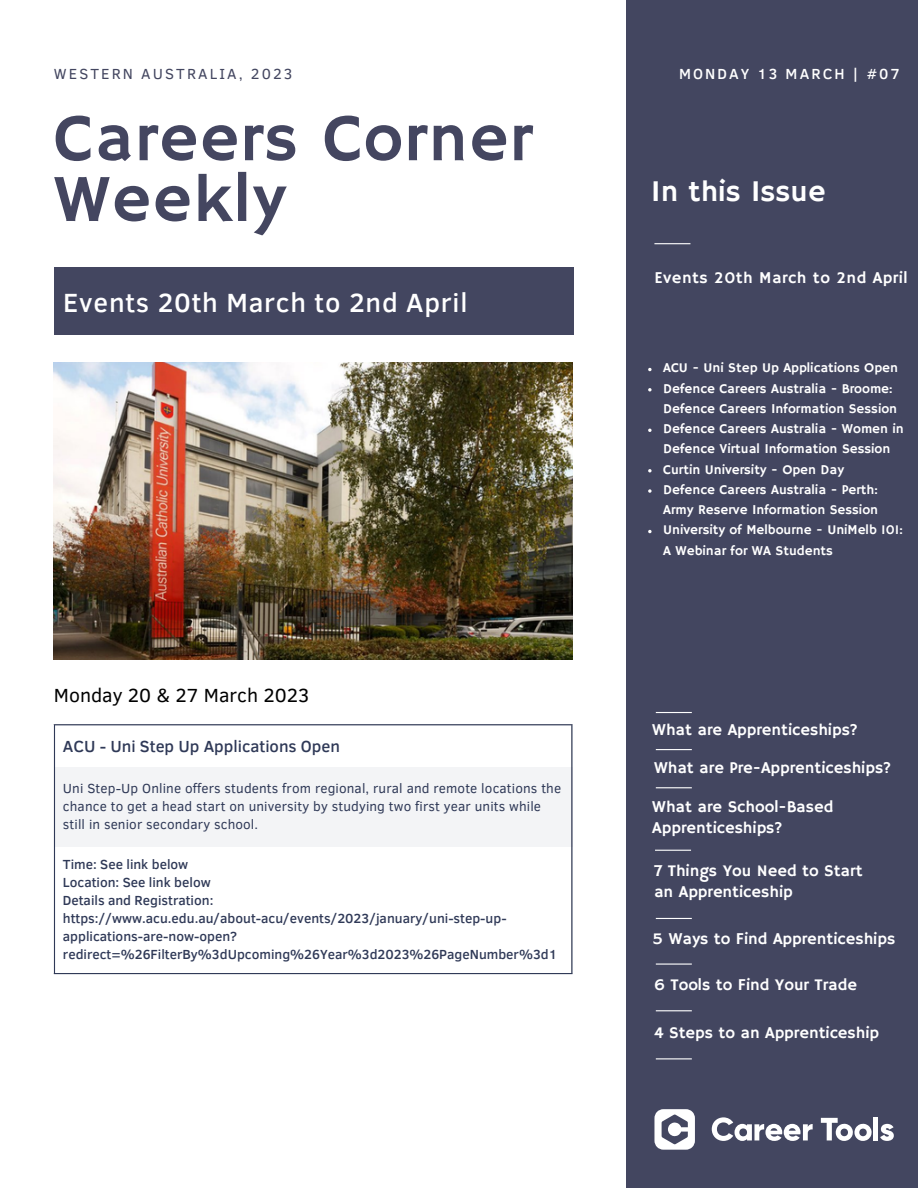
<style>
.page{position:relative;width:918px;height:1188px;background:#fff}
.page>*{position:absolute;margin:0;border:0;box-sizing:border-box;transform-origin:0 0}
.t1{font:67.5px/60.8px "Hammersmith One";letter-spacing:.02em;color:#444660}
.t2{font:30px "Hammersmith One";color:#fff}
.t3{font:500 27px "Clear Sans";letter-spacing:.03em;color:#fff}
.t4{font:19.5px "Clear Sans";color:#000}
.t5{font:16.5px/21.3px "Hammersmith One";color:#fff}
.t6{font:500 16.5px "Clear Sans";color:#2f3957}
.t7{font:16.5px "Hammersmith One";letter-spacing:.03em;color:#fff}
.t8{font:15px "Clear Sans";letter-spacing:.14em;color:#434660}
.t9{font:500 15px "Clear Sans";letter-spacing:.14em;color:#fff}
.t10{font:13.5px/20.2px "Hammersmith One";color:#fff}
.t11{font:500 13.5px/18px "Clear Sans";color:#2f3957}
.t12{font:13.5px/18px "Clear Sans";letter-spacing:.01em;color:#2f3957}
</style>
<div class="page">
<div style="left:626px;top:0;width:292px;height:1188px;background:#434660"></div>
<div style="left:54px;top:267px;width:519px;height:67px;background:#434660"></div>
<svg style="left:712px;top:1117px;width:101px;height:24px"></svg>
<svg style="left:821px;top:1118px;width:51px;height:23px"></svg>
<div style="left:873px;top:1117px;width:5px;height:23px;background:#fff"></div>
<svg style="left:880px;top:1124px;width:14px;height:17px"></svg>
<svg style="left:654px;top:1109px;width:41px;height:41px"></svg>
<hr style="left:654px;top:243px;width:36px;height:1px;background:#fff">
<img style="left:54px;top:362px;width:519px;height:297px">
<svg style="left:55px;top:725px;width:516px;height:248px"></svg>
<div style="left:54px;top:767px;width:518px;height:80px;background:#f3f4f6"></div>
<hr style="left:54px;top:725px;width:1px;height:248px;background:#2f3957">
<hr style="left:571px;top:725px;width:2px;height:248px;background:#2f3957">
<hr style="left:54px;top:724px;width:519px;height:1px;background:#2f3957">
<hr style="left:54px;top:973px;width:519px;height:1px;background:#2f3957">
<svg style="left:648px;top:368px;width:4px;height:3px"></svg>
<svg style="left:648px;top:388px;width:4px;height:3px"></svg>
<svg style="left:648px;top:429px;width:4px;height:3px"></svg>
<svg style="left:648px;top:469px;width:4px;height:3px"></svg>
<svg style="left:648px;top:489px;width:4px;height:4px"></svg>
<svg style="left:648px;top:530px;width:4px;height:3px"></svg>
<hr style="left:656px;top:787px;width:36px;height:1px;background:#fff">
<hr style="left:656px;top:749px;width:36px;height:1px;background:#fff">
<hr style="left:655px;top:850px;width:36px;height:1px;background:#fff">
<hr style="left:656px;top:918px;width:36px;height:1px;background:#fff">
<hr style="left:656px;top:712px;width:36px;height:1px;background:#fff">
<hr style="left:656px;top:964px;width:36px;height:1px;background:#fff">
<hr style="left:656px;top:1010px;width:36px;height:1px;background:#fff">
<hr style="left:656px;top:1058px;width:36px;height:1px;background:#fff">
<p class="t8" style="left:54px;top:62px;width:240px">WESTERN AUSTRALIA, 2023</p>
<p class="t9" style="left:679px;top:62px;width:222px">MONDAY 13 MARCH | #07</p>
<h1 class="t1" style="left:54px;top:111px;width:480px">Careers Corner<br>Weekly</h1>
<h3 class="t3" style="left:63px;top:283px;width:406px">Events 20th March to 2nd April</h3>
<h3 class="t4" style="left:54px;top:681px;width:257px">Monday 20 &amp; 27 March 2023</h3>
<p class="t6" style="left:63px;top:735px;width:279px">ACU - Uni Step Up Applications Open</p>
<p class="t12" style="left:63px;top:779px;width:500px">Uni Step-Up Online offers students from regional, rural and remote locations the chance to get a head start on university by studying two first year units while still in senior secondary school.</p>
<p class="t11" style="left:63px;top:855px;width:496px">Time: See link below<br>Location: See link below<br>Details and Registration: https://www.acu.edu.au/about-acu/events/2023/january/uni-step-up&shy;applications-are-now-open? redirect=%26FilterBy%3dUpcoming%26Year%3d2023%26PageNumber%3d1</p>
<h2 class="t2" style="left:651px;top:174px;width:176px">In this Issue</h2>
<p class="t7" style="left:654px;top:269px;width:255px">Events 20th March to 2nd April</p>
<p class="t10" style="left:663px;top:359px;width:242px">ACU - Uni Step Up Applications Open Defence Careers Australia - Broome:<br>Defence Careers Information Session Defence Careers Australia - Women in Defence Virtual Information Session Curtin University - Open Day<br>Defence Careers Australia - Perth:<br>Army Reserve Information Session University of Melbourne - UniMelb 101:<br>A Webinar for WA Students</p>
<p class="t5" style="left:652px;top:720px;width:207px">What are Apprenticeships?</p>
<p class="t5" style="left:654px;top:758px;width:239px">What are Pre-Apprenticeships?</p>
<p class="t5" style="left:652px;top:797px;width:183px">What are School-Based<br>Apprenticeships?</p>
<p class="t5" style="left:654px;top:861px;width:210px">7 Things You Need to Start an Apprenticeship</p>
<p class="t5" style="left:652px;top:929px;width:244px">5 Ways to Find Apprenticeships</p>
<p class="t5" style="left:654px;top:974px;width:205px">6 Tools to Find Your Trade</p>
<p class="t5" style="left:654px;top:1022px;width:227px">4 Steps to an Apprenticeship</p>
</div>
